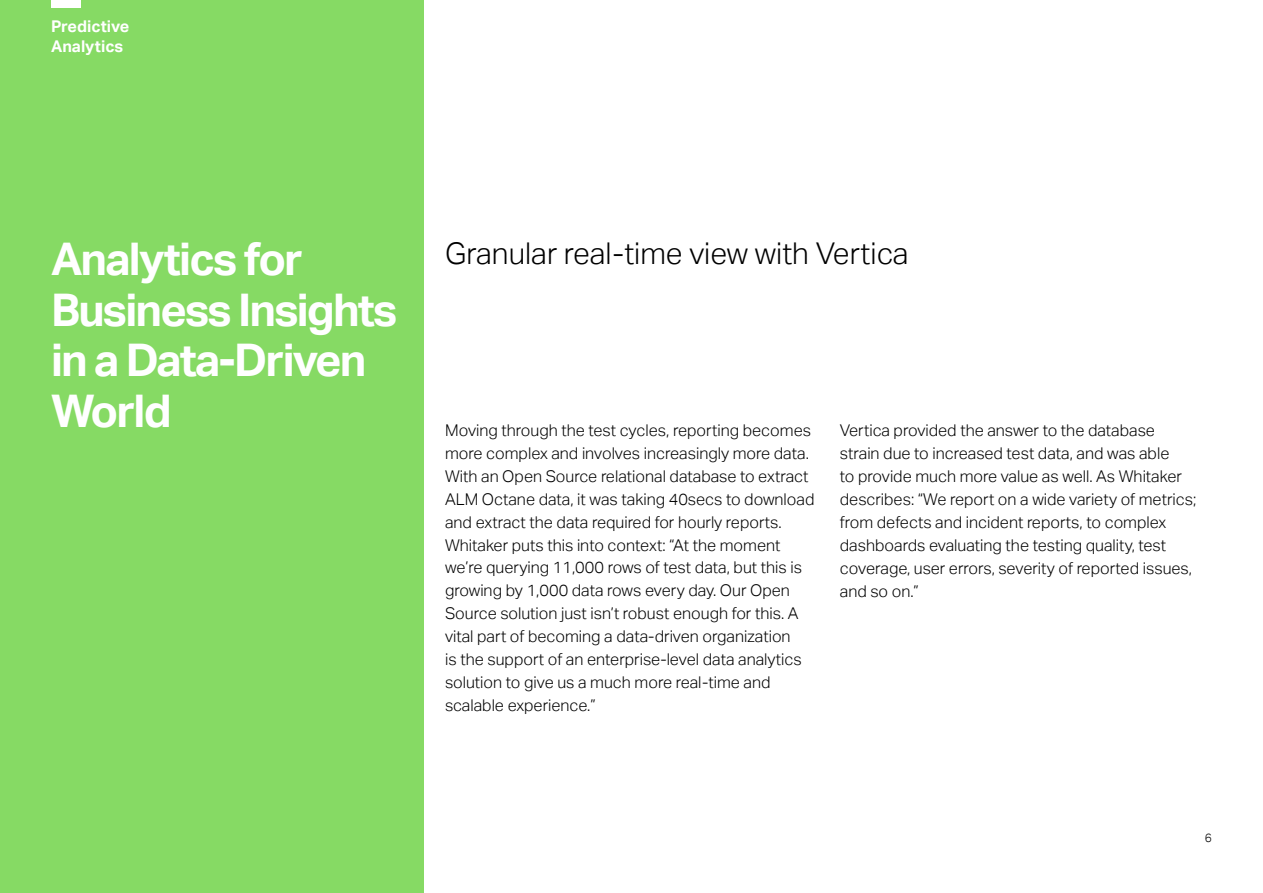
<style>
.page{position:relative;width:1263px;height:893px;background:#fff}
.page>*{position:absolute;margin:0;border:0;box-sizing:border-box;transform-origin:0 0}
.t1{font:700 45px/51px "Aktiv Grotesk";letter-spacing:-.04em;color:#fff}
.t2{font:300 30px "Aktiv Grotesk";color:#000}
.t3{font:300 16.2px/23px "Aktiv Grotesk";color:#000}
.t4{font:700 16.2px/20px "Aktiv Grotesk";color:#fff}
.t5{font:300 12px "Aktiv Grotesk";color:#000}
</style>
<div class="page">
<div style="left:0;top:0;width:424px;height:893px;background:#86da64"></div>
<div style="left:51px;top:0;width:29px;height:7px;background:#fff"></div>
<p class="t4" style="left:51px;top:16px;width:80px">Predictive<br>Analytics</p>
<h1 class="t1" style="left:51px;top:233px;width:254px">Analytics for</h1>
<h2 class="t2" style="left:445px;top:236px;width:465px">Granular real-time view with Vertica</h2>
<h1 class="t1" style="left:51px;top:284px;width:348px">Business Insights in a Data-Driven<br>World</h1>
<p class="t3" style="left:445px;top:419px;width:371px">Moving through the test cycles, reporting becomes more complex and involves increasingly more data.<br>With an Open Source relational database to extract ALM Octane data, it was taking 40secs to download and extract the data required for hourly reports.<br>Whitaker puts this into context: “At the moment we’re querying 11,000 rows of test data, but this is growing by 1,000 data rows every day. Our Open Source solution just isn’t robust enough for this. A vital part of becoming a data-driven organization<br>is the support of an enterprise-level data analytics solution to give us a much more real-time and scalable experience.”</p>
<p class="t3" style="left:840px;top:419px;width:358px">Vertica provided the answer to the database strain due to increased test data, and was able<br>to provide much more value as well. As Whitaker describes: “We report on a wide variety of metrics; from defects and incident reports, to complex dashboards evaluating the testing quality, test coverage, user errors, severity of reported issues, and so on.”</p>
<p class="t5" style="left:1205px;top:831px;width:9px">6</p>
</div>
